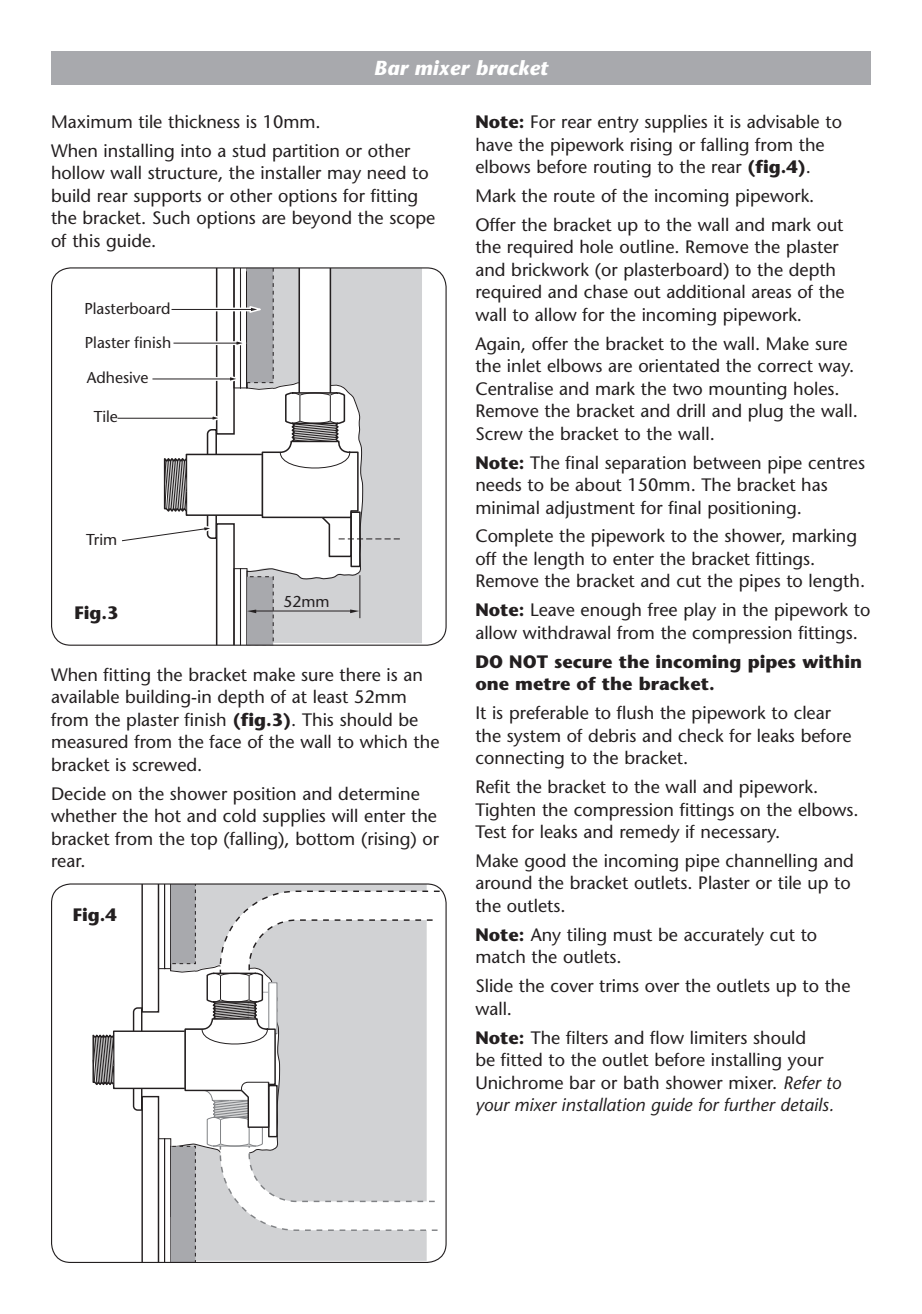
<style>
.page{position:relative;width:922px;height:1314px;background:#fff}
.page>*{position:absolute;margin:0;border:0;box-sizing:border-box;transform-origin:0 0}
.t1{font:italic 700 20.25px "Stone Sans Std";color:#fff}
.t2{font:500 18px/22.5px "Stone Sans Std";color:#231f20}
.t3{font:700 18px/22.5px "Stone Sans Std";color:#231f20}
.t4{font:500 15.75px/33.5px "Stone Sans Std";color:#231f20}
.s1{font-weight:700}
.s2{font-style:italic}
</style>
<div class="page">
<div style="left:51px;top:51px;width:820px;height:33px;background:#a8a9ad"></div>
<svg style="left:51px;top:267px;width:396px;height:378px"></svg>
<div style="left:65px;top:596px;width:63px;height:32px;background:#fff"></div>
<svg style="left:51px;top:883px;width:396px;height:379px"></svg>
<div style="left:63px;top:898px;width:64px;height:32px;background:#fff"></div>
<p class="t1" style="left:374px;top:56px;width:176px">Bar mixer bracket</p>
<p class="t2" style="left:51px;top:107px;width:361px;line-height:28.8px">Maximum tile thickness is 10mm.<br>When installing into a stud partition or other</p>
<p class="t2" style="left:51px;top:162px;width:386px">hollow wall structure, the installer may need to build rear supports or other options for fitting the bracket. Such options are beyond the scope of this guide.</p>
<p class="t4" style="left:84px;top:292px;width:88px">Plasterboard<br>Plaster finish</p>
<p class="t4" style="left:87px;top:361px;width:63px">Adhesive</p>
<p class="t4" style="left:94px;top:400px;width:25px">Tile</p>
<p class="t4" style="left:86px;top:523px;width:32px">Trim</p>
<p class="t3" style="left:75px;top:601px;width:46px">Fig.3</p>
<p class="t4" style="left:283px;top:585px;width:48px">52mm</p>
<p class="t2" style="left:51px;top:663px;width:390px">When fitting the bracket make sure there is an available building-in depth of at least 52mm from the plaster finish <span class="s1">(fig.3)</span>. This should be measured from the face of the wall to which the bracket is screwed.</p>
<p class="t2" style="left:51px;top:782px;width:389px">Decide on the shower position and determine whether the hot and cold supplies will enter the bracket from the top (falling), bottom (rising) or rear.</p>
<p class="t3" style="left:73px;top:903px;width:46px">Fig.4</p>
<p class="t2" style="left:475px;top:111px;width:368px"><span class="s1">Note:</span> For rear entry supplies it is advisable to have the pipework rising or falling from the elbows before routing to the rear <span class="s1">(fig.4)</span>.</p>
<p class="t2" style="left:475px;top:181px;width:369px;line-height:28.8px">Mark the route of the incoming pipework.<br>Offer the bracket up to the wall and mark out</p>
<p class="t2" style="left:475px;top:236px;width:371px">the required hole outline. Remove the plaster and brickwork (or plasterboard) to the depth required and chase out additional areas of the wall to allow for the incoming pipework.</p>
<p class="t2" style="left:475px;top:332px;width:384px">Again, offer the bracket to the wall. Make sure the inlet elbows are orientated the correct way.<br>Centralise and mark the two mounting holes.<br>Remove the bracket and drill and plug the wall.<br>Screw the bracket to the wall.</p>
<p class="t2" style="left:475px;top:451px;width:391px"><span class="s1">Note:</span> The final separation between pipe centres needs to be about 150mm. The bracket has minimal adjustment for final positioning.</p>
<p class="t2" style="left:475px;top:525px;width:391px">Complete the pipework to the shower, marking off the length to enter the bracket fittings.<br>Remove the bracket and cut the pipes to length.</p>
<p class="t2" style="left:475px;top:599px;width:396px"><span class="s1">Note:</span> Leave enough free play in the pipework to allow withdrawal from the compression fittings.</p>
<p class="t3" style="left:475px;top:650px;width:388px">DO NOT secure the incoming pipes within one metre of the bracket.</p>
<p class="t2" style="left:475px;top:702px;width:378px">It is preferable to flush the pipework to clear the system of debris and check for leaks before connecting to the bracket.</p>
<p class="t2" style="left:475px;top:775px;width:385px">Refit the bracket to the wall and pipework.<br>Tighten the compression fittings on the elbows.<br>Test for leaks and remedy if necessary.</p>
<p class="t2" style="left:475px;top:849px;width:380px">Make good the incoming pipe channelling and around the bracket outlets. Plaster or tile up to the outlets.</p>
<p class="t2" style="left:475px;top:923px;width:343px"><span class="s1">Note:</span> Any tiling must be accurately cut to match the outlets.</p>
<p class="t2" style="left:475px;top:975px;width:377px">Slide the cover trims over the outlets up to the wall.</p>
<p class="t2" style="left:475px;top:1026px;width:367px"><span class="s1">Note:</span> The filters and flow limiters should<br>be fitted to the outlet before installing your Unichrome bar or bath shower mixer. <span class="s2">Refer to your mixer installation guide for further details.</span></p>
</div>
